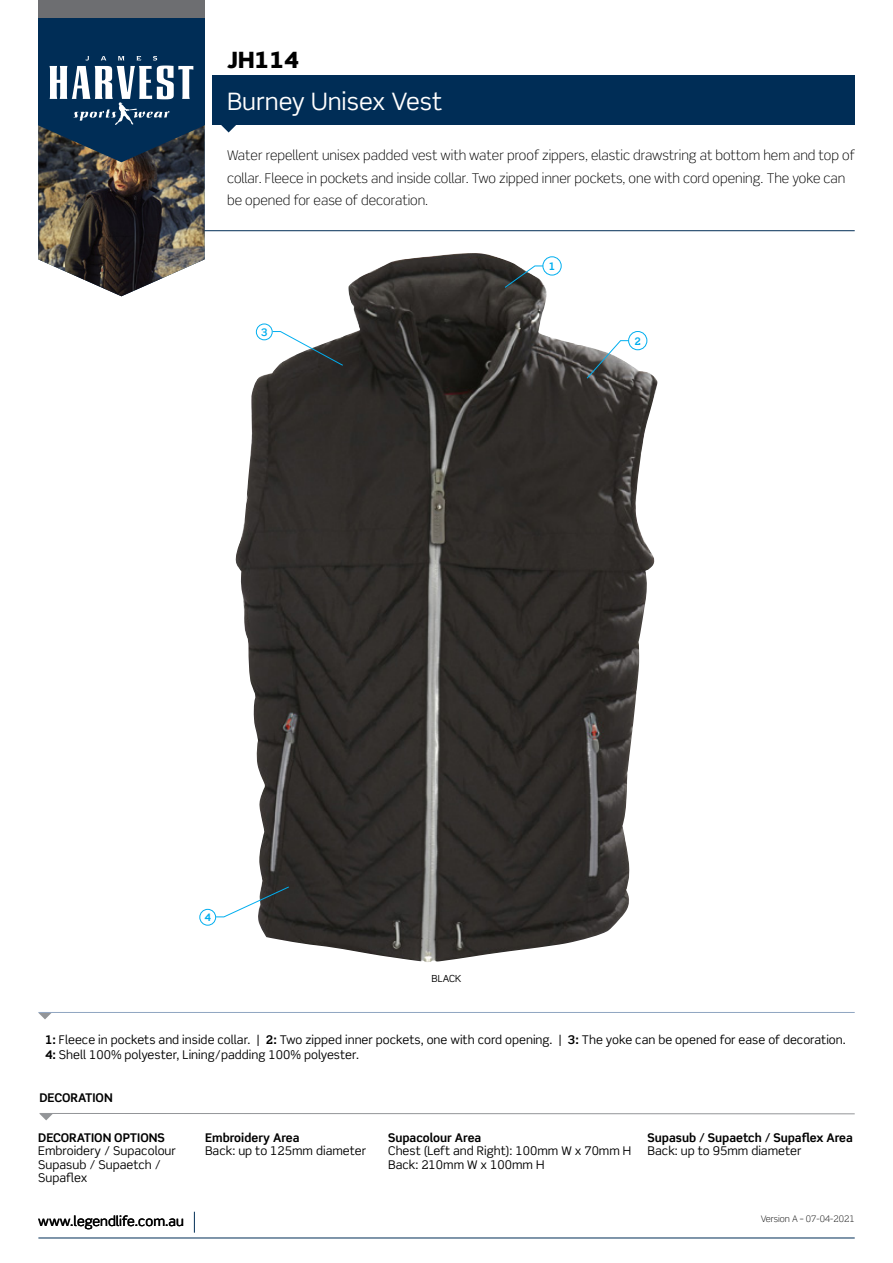
<style>
.page{position:relative;width:893px;height:1263px;background:#fff}
.page>*{position:absolute;margin:0;border:0;box-sizing:border-box;transform-origin:0 0}
.t1{font:24px "Scene Std";color:#fff}
.t2{font:900 22.5px "Scene Std";color:#000}
.t3{font:300 13.5px/22.5px "Scene Std";color:#000}
.t4{font:13.5px "Scene Std";color:#000}
.t5{font:12px/13.5px "Scene Std";color:#000}
.t6{font:700 12px "Scene Std";color:#000}
.t7{font:700 10.35px "Scene Std";color:#00aeef}
.t8{font:9.75px "Scene Std";color:#000}
.t9{font:300 9px "Scene Std";color:#000}
.s1{font-weight:700}
</style>
<div class="page">
<hr style="left:38px;top:230px;width:817px;height:1px;background:#002d56">
<div style="left:213px;top:75px;width:642px;height:50px;background:#002d56"></div>
<div style="left:38px;top:0;width:167px;height:125px;background:#002d56"></div>
<hr style="left:38px;top:1237px;width:817px;height:1px;background:#002d56">
<svg style="left:194px;top:1212px;width:1px;height:21px"></svg>
<svg style="left:221px;top:125px;width:15px;height:7px"></svg>
<svg style="left:38px;top:56px;width:167px;height:240px"></svg>
<div style="left:38px;top:0;width:167px;height:17px;background:#6d6e71"></div>
<img style="left:235px;top:253px;width:423px;height:709px">
<div style="left:256px;top:324px;width:17px;height:16px;border:1px solid #00aeef;border-radius:50%"></div>
<svg style="left:272px;top:331px;width:72px;height:35px"></svg>
<div style="left:199px;top:909px;width:17px;height:16px;border:1px solid #00aeef;border-radius:50%"></div>
<svg style="left:215px;top:886px;width:75px;height:32px"></svg>
<svg style="left:504px;top:265px;width:40px;height:23px"></svg>
<div style="left:543px;top:256px;width:19px;height:19px;border:1px solid #00aeef;border-radius:50%"></div>
<svg style="left:586px;top:340px;width:43px;height:39px"></svg>
<div style="left:628px;top:331px;width:19px;height:19px;border:1px solid #00aeef;border-radius:50%"></div>
<svg style="left:38px;top:1013px;width:13px;height:6px"></svg>
<hr style="left:38px;top:1012px;width:817px;height:1px;background:#90a5c1">
<hr style="left:40px;top:1113px;width:815px;height:1px;background:#939598">
<svg style="left:40px;top:1114px;width:13px;height:6px"></svg>
<h2 class="t2" style="left:227px;top:45px;width:74px">JH114</h2>
<h1 class="t1" style="left:227px;top:86px;width:217px">Burney Unisex Vest</h1>
<p class="t3" style="left:227px;top:144px;width:629px">Water repellent unisex padded vest with water proof zippers, elastic drawstring at bottom hem and top of collar. Fleece in pockets and inside collar. Two zipped inner pockets, one with cord opening. The yoke can be opened for ease of decoration.</p>
<p class="t7" style="left:261px;top:325px;width:8px">3</p>
<p class="t7" style="left:549px;top:260px;width:8px">1</p>
<p class="t7" style="left:634px;top:334px;width:8px">2</p>
<p class="t7" style="left:204px;top:911px;width:8px">4</p>
<p class="t8" style="left:432px;top:973px;width:31px">BLACK</p>
<p class="t5" style="left:45px;top:1032px;width:802px;line-height:15px"><span class="s1">1:</span> Fleece in pockets and inside collar. | <span class="s1">2:</span> Two zipped inner pockets, one with cord opening. | <span class="s1">3:</span> The yoke can be opened for ease of decoration.<br><span class="s1">4:</span> Shell 100% polyester, Lining/padding 100% polyester.</p>
<p class="t6" style="left:40px;top:1090px;width:75px">DECORATION</p>
<p class="t6" style="left:38px;top:1130px;width:128px">DECORATION OPTIONS</p>
<p class="t5" style="left:38px;top:1144px;width:139px">Embroidery / Supacolour<br>Supasub / Supaetch /<br>Supaflex</p>
<p class="t6" style="left:205px;top:1130px;width:96px">Embroidery Area</p>
<p class="t6" style="left:388px;top:1130px;width:95px">Supacolour Area</p>
<p class="t6" style="left:648px;top:1130px;width:207px">Supasub / Supaetch / Supaflex Area</p>
<p class="t5" style="left:205px;top:1144px;width:163px">Back: up to 125mm diameter</p>
<p class="t5" style="left:388px;top:1144px;width:245px">Chest (Left and Right): 100mm W x 70mm H</p>
<p class="t5" style="left:648px;top:1144px;width:155px">Back: up to 95mm diameter</p>
<p class="t5" style="left:388px;top:1158px;width:158px">Back: 210mm W x 100mm H</p>
<p class="t4" style="left:38px;top:1213px;width:147px">www.legendlife.com.au</p>
<p class="t9" style="left:761px;top:1213px;width:96px">Version A – 07-04-2021</p>
</div>
